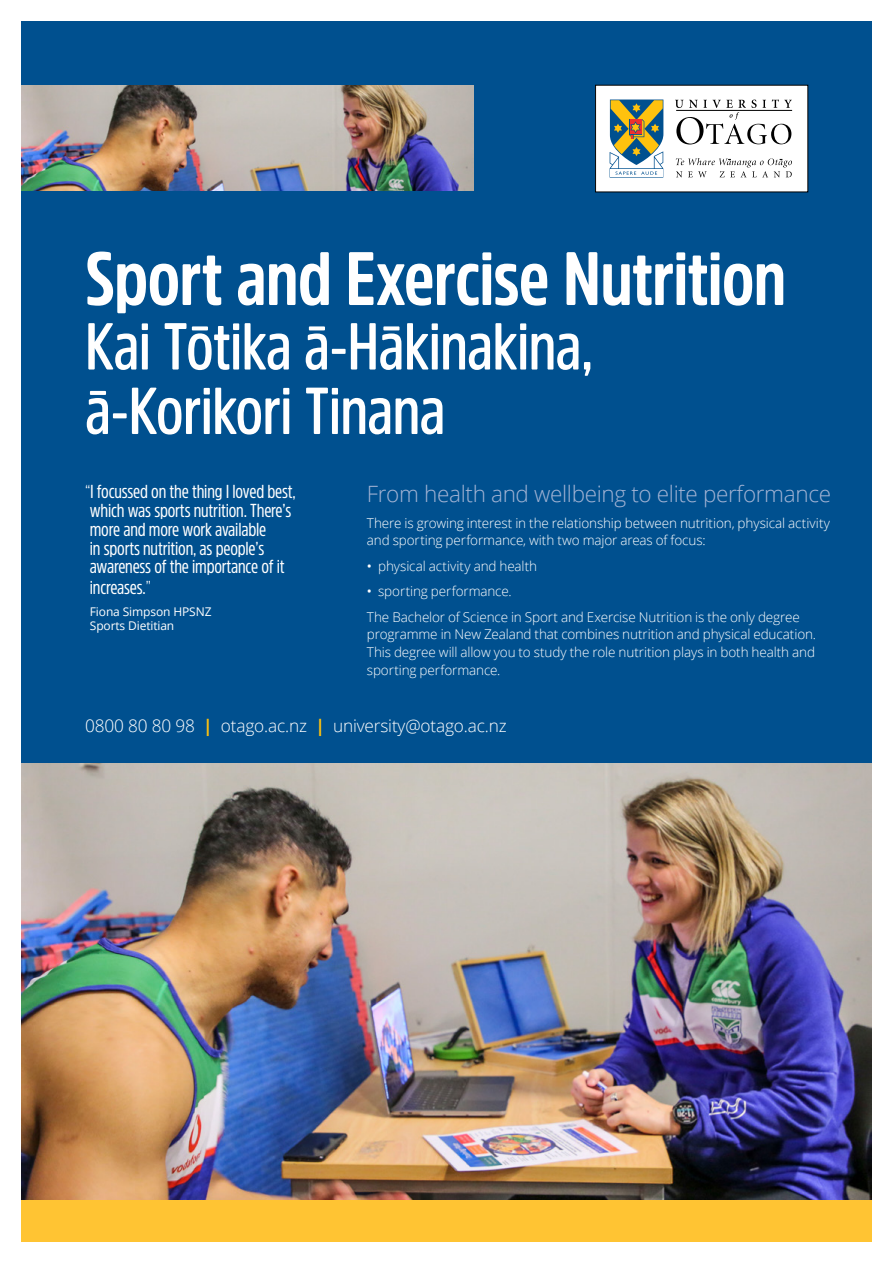
<style>
.page{position:relative;width:893px;height:1263px;background:#fff}
.page>*{position:absolute;margin:0;border:0;box-sizing:border-box;transform-origin:0 0}
.t1{font:700 75px "Amsi Pro Cond";letter-spacing:-.01em;color:#fff}
.t2{font:600 66px/64.5px "Amsi Pro Cond";letter-spacing:-.01em;color:#fff}
.t3{font:300 22.5px "Open Sans";letter-spacing:-.015em;color:#a2b3d4}
.t4{font:18.75px/18.8px "Amsi Pro Cond";letter-spacing:-.01em;color:#fff}
.t5{font:300 17.25px "Open Sans";letter-spacing:-.01em;color:#fff}
.t6{font:300 13.5px/17.7px "Open Sans";letter-spacing:-.01em;color:#fff}
.t7{font:12px/13.5px "Open Sans";letter-spacing:-.01em;color:#fff}
.s1{font-weight:300}
.s2{font-weight:400}
.s3{font-weight:700;color:#ffc20e}
</style>
<div class="page">
<div style="left:21px;top:21px;width:851px;height:742px;background:#00508f"></div>
<div style="left:596px;top:85px;width:212px;height:107px;background:#fff"></div>
<svg style="left:675px;top:99px;width:117px;height:45px"></svg>
<hr style="left:676px;top:110px;width:116px;height:1px;background:#000">
<svg style="left:610px;top:100px;width:53px;height:78px"></svg>
<svg style="left:676px;top:158px;width:116px;height:19px"></svg>
<div style="left:21px;top:1199px;width:851px;height:43px;background:#ffc433"></div>
<img style="left:21px;top:763px;width:851px;height:436px">
<img style="left:21px;top:85px;width:452px;height:106px">
<h1 class="t1" style="left:85px;top:227px;width:703px">Sport and Exercise Nutrition</h1>
<h2 class="t2" style="left:85px;top:312px;width:510px">Kai Tōtika ā-Hākinakina, ā-Korikori Tinana</h2>
<h3 class="t4" style="left:85px;top:482px;width:212px"><span class="s1">“</span>I focussed on the thing I loved best, which was sports nutrition. There’s more and more work available<br>in sports nutrition, as people’s awareness of the importance of it</h3>
<h3 class="t4" style="left:90px;top:578px;width:63px">increases.<span class="s1">”</span></h3>
<p class="t7" style="left:90px;top:605px;width:123px">Fiona Simpson HPSNZ<br>Sports Dietitian</p>
<h3 class="t3" style="left:367px;top:478px;width:466px">From health and wellbeing to elite performance</h3>
<p class="t6" style="left:367px;top:513px;width:465px">There is growing interest in the relationship between nutrition, physical activity and sporting performance, with two major areas of focus:</p>
<p class="t6" style="left:367px;top:557px;width:172px"><span class="s2">•</span> physical activity and health</p>
<p class="t6" style="left:367px;top:578px;width:435px;line-height:25.5px"><span class="s2">•</span> sporting performance.<br>The Bachelor of Science in Sport and Exercise Nutrition is the only degree</p>
<p class="t6" style="left:367px;top:625px;width:451px;text-align:justify">programme in New Zealand that combines nutrition and physical education.<br>This degree will allow you to study the role nutrition plays in both health and sporting performance.</p>
<p class="t5" style="left:85px;top:714px;width:423px">0800 80 80 98 <span class="s3">|</span> otago.ac.nz <span class="s3">|</span> university@otago.ac.nz</p>
</div>
